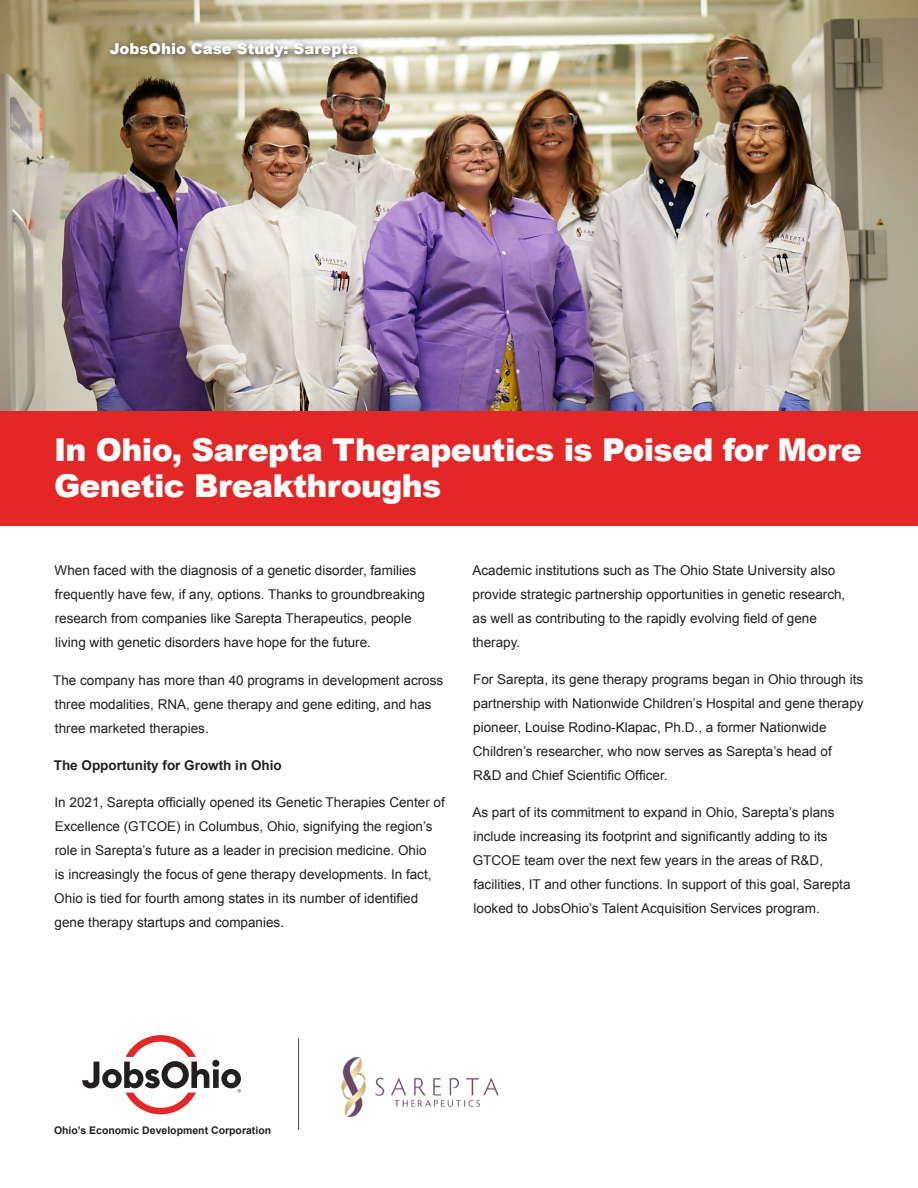
<style>
.page{position:relative;width:918px;height:1188px;background:#fff}
.page>*{position:absolute;margin:0;border:0;box-sizing:border-box;transform-origin:0 0}
.Headline{font:900 31.5px/36px "Arial";letter-spacing:-.02em;color:#fff}
.H5_-_Paragraph_Title{font:900 15px "Arial";color:#fff}
.t1{font:13.5px/24px "Arial";color:#231f20}
.t2{font:700 13.5px "Arial";color:#231f20}
.t3{font:700 10.5px "Arial";color:#231f20}
</style>
<div class="page">
<img style="left:341px;top:1057px;width:158px;height:60px">
<img style="left:0;top:0;width:918px;height:411px">
<div style="left:0;top:411px;width:918px;height:114px;background:#e32626"></div>
<div style="left:104px;top:37px;width:263px;height:29px;background:#231f20;opacity:.75"></div>
<hr style="left:298px;top:1038px;width:1px;height:92px;background:#454647">
<svg style="left:82px;top:1035px;width:159px;height:79px"></svg>
<p class="H5_-_Paragraph_Title" style="left:110px;top:38px;width:250px">JobsOhio Case Study: Sarepta</p>
<p class="Headline" style="left:54px;top:431px;width:809px">In Ohio, Sarepta Therapeutics is Poised for More<br>Genetic Breakthroughs</p>
<p class="t1" style="left:472px;top:559px;width:374px">Academic institutions such as The Ohio State University also provide strategic partnership opportunities in genetic research, as well as contributing to the rapidly evolving field of gene therapy.</p>
<p class="t1" style="left:55px;top:559px;width:372px">When faced with the diagnosis of a genetic disorder, families frequently have few, if any, options. Thanks to groundbreaking research from companies like Sarepta Therapeutics, people living with genetic disorders have hope for the future.</p>
<p class="t1" style="left:53px;top:668px;width:392px">The company has more than 40 programs in development across three modalities, RNA, gene therapy and gene editing, and has three marketed therapies.</p>
<p class="t1" style="left:473px;top:668px;width:392px">For Sarepta, its gene therapy programs began in Ohio through its partnership with Nationwide Children’s Hospital and gene therapy pioneer, Louise Rodino-Klapac, Ph.D., a former Nationwide Children’s researcher, who now serves as Sarepta’s head of<br>R&amp;D and Chief Scientific Officer.</p>
<p class="t1" style="left:472px;top:800px;width:380px">As part of its commitment to expand in Ohio, Sarepta’s plans include increasing its footprint and significantly adding to its GTCOE team over the next few years in the areas of R&amp;D, facilities, IT and other functions. In support of this goal, Sarepta looked to JobsOhio’s Talent Acquisition Services program.</p>
<p class="t2" style="left:54px;top:756px;width:230px">The Opportunity for Growth in Ohio</p>
<p class="t1" style="left:54px;top:791px;width:392px">In 2021, Sarepta officially opened its Genetic Therapies Center of Excellence (GTCOE) in Columbus, Ohio, signifying the region’s role in Sarepta’s future as a leader in precision medicine. Ohio<br>is increasingly the focus of gene therapy developments. In fact, Ohio is tied for fourth among states in its number of identified gene therapy startups and companies.</p>
<p class="t3" style="left:54px;top:1123px;width:219px">Ohio’s Economic Development Corporation</p>
</div>
